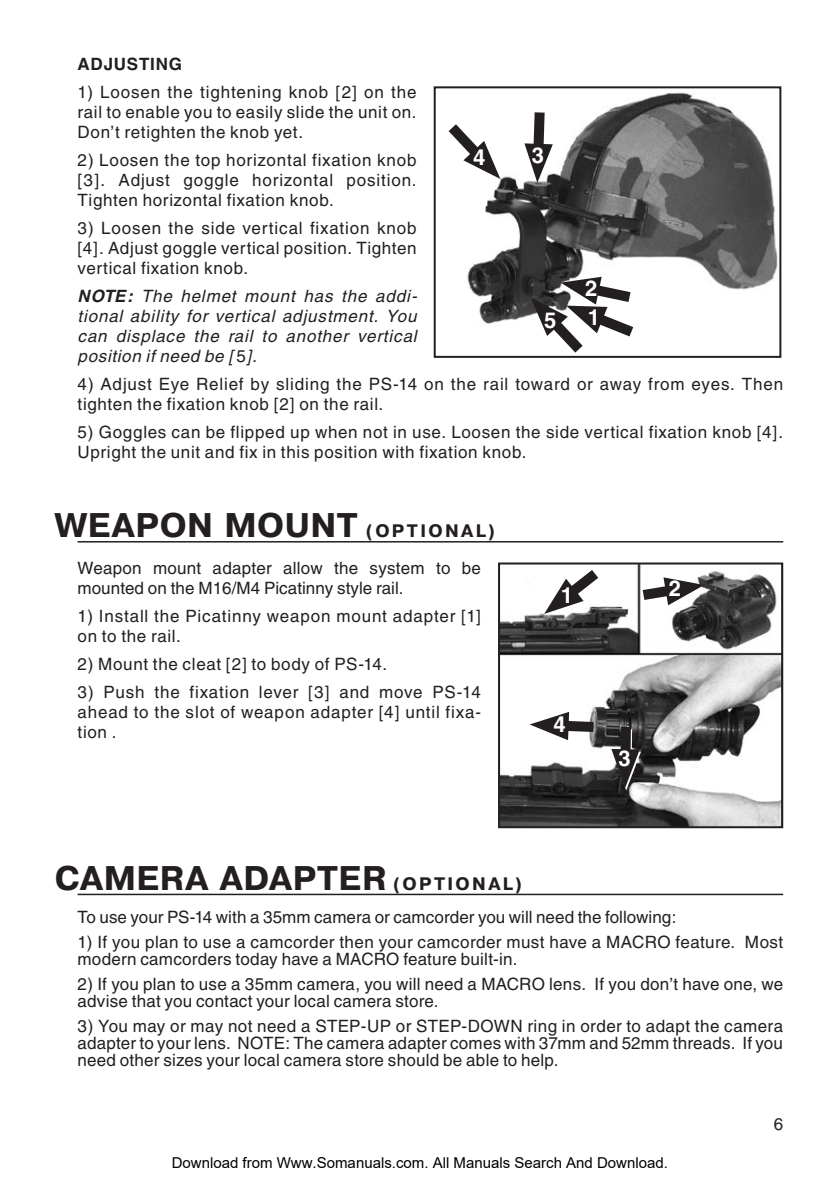
<style>
.page{position:relative;width:840px;height:1191px;background:#fff}
.page>*{position:absolute;margin:0;border:0;box-sizing:border-box;transform-origin:0 0}
.t1{font:700 34px "Pragmatica CTT";letter-spacing:.015em;color:#231f20}
.t2{font:700 22px "Helvetica";color:#fff}
.t3{font:17px/20px "Helvetica";letter-spacing:.035em;color:#231f20;text-align:justify}
.t4{font:italic 17px/20px "Helvetica";letter-spacing:.045em;color:#231f20;text-align:justify}
.t5{font:17px/17px "Helvetica";letter-spacing:.01em;color:#231f20}
.t6{font:17px/20px "Helvetica";letter-spacing:.005em;color:#231f20}
.t7{font:17px "Helvetica";color:#231f20}
.t8{font:700 17px "Helvetica";letter-spacing:.045em;color:#231f20}
.t9{font:15px "Arial";color:#000}
.s1{font-weight:700}
.s2{font-style:normal}
.s3{font-size:18px}
</style>
<div class="page">
<hr style="left:77px;top:541px;width:705px;height:1px;background:#231f20">
<hr style="left:77px;top:893px;width:705px;height:2px;background:#231f20">
<img style="left:467px;top:92px;width:311px;height:232px">
<div style="left:433px;top:86px;width:348px;height:272px;border:2px solid #231f20"></div>
<svg style="left:448px;top:97px;width:132px;height:86px"></svg>
<svg style="left:530px;top:251px;width:115px;height:107px"></svg>
<img style="left:500px;top:565px;width:279px;height:260px">
<div style="left:497px;top:562px;width:285px;height:266px;border:2px solid #231f20"></div>
<svg style="left:534px;top:562px;width:76px;height:56px"></svg>
<svg style="left:629px;top:562px;width:74px;height:63px"></svg>
<svg style="left:529px;top:689px;width:125px;height:101px"></svg>
<p class="t8" style="left:77px;top:54px;width:106px">ADJUSTING</p>
<p class="t3" style="left:77px;top:82px;width:340px">1) Loosen the tightening knob [2] on the rail to enable you to easily slide the unit on.<br>Don’t retighten the knob yet.</p>
<p class="t3" style="left:77px;top:150px;width:340px">2) Loosen the top horizontal fixation knob [3]. Adjust goggle horizontal position.<br>Tighten horizontal fixation knob.</p>
<p class="t3" style="left:77px;top:218px;width:340px">3) Loosen the side vertical fixation knob [4]. Adjust goggle vertical position. Tighten vertical fixation knob.</p>
<p class="t4" style="left:77px;top:286px;width:340px"><span class="s1">NOTE:</span> The helmet mount has the addi&shy;tional ability for vertical adjustment. You can displace the rail to another vertical position if need be [ <span class="s2">5</span>].</p>
<p class="t3" style="left:77px;top:374px;width:706px">4) Adjust Eye Relief by sliding the PS-14 on the rail toward or away from eyes. Then tighten the fixation knob [2] on the rail.</p>
<p class="t3" style="left:77px;top:422px;width:706px">5) Goggles can be flipped up when not in use. Loosen the side vertical fixation knob [4].<br>Upright the unit and fix in this position with fixation knob.</p>
<p class="t2" style="left:531px;top:142px;width:14px">3</p>
<p class="t2" style="left:473px;top:144px;width:14px">4</p>
<p class="t2" style="left:585px;top:275px;width:14px">2</p>
<p class="t2" style="left:587px;top:304px;width:14px">1</p>
<p class="t2" style="left:544px;top:307px;width:14px">5</p>
<h1 class="t1" style="left:55px;top:507px;width:441px">WEAPON MOUNT <span class="s3">(OPTIONAL)</span></h1>
<p class="t6" style="left:77px;top:557px;width:405px">Weapon mount adapter allow the system to be mounted on the M16/M4 Picatinny style rail.</p>
<p class="t3" style="left:77px;top:605px;width:404px">1) Install the Picatinny weapon mount adapter [1] on to the rail.</p>
<p class="t3" style="left:77px;top:653px;width:311px">2) Mount the cleat [2] to body of PS-14.</p>
<p class="t3" style="left:77px;top:681px;width:404px">3) Push the fixation lever [3] and move PS-14 ahead to the slot of weapon adapter [4] until fixa&shy;tion .</p>
<p class="t2" style="left:560px;top:582px;width:14px">1</p>
<p class="t2" style="left:668px;top:575px;width:14px">2</p>
<p class="t2" style="left:553px;top:711px;width:14px">4</p>
<p class="t2" style="left:618px;top:745px;width:14px">3</p>
<h1 class="t1" style="left:55px;top:860px;width:469px">CAMERA ADAPTER <span class="s3">(OPTIONAL)</span></h1>
<p class="t7" style="left:77px;top:907px;width:600px">To use your PS-14 with a 35mm camera or camcorder you will need the following:</p>
<p class="t3" style="left:77px;top:933px;width:706px;line-height:17px">1) If you plan to use a camcorder then your camcorder must have a MACRO feature. Most modern camcorders today have a MACRO feature built-in.</p>
<p class="t5" style="left:77px;top:975px;width:706px">2) If you plan to use a 35mm camera, you will need a MACRO lens. If you don’t have one, we advise that you contact your local camera store.</p>
<p class="t3" style="left:77px;top:1017px;width:706px;line-height:17px">3) You may or may not need a STEP-UP or STEP-DOWN ring in order to adapt the camera adapter to your lens. NOTE: The camera adapter comes with 37mm and 52mm threads. If you need other sizes your local camera store should be able to help.</p>
<p class="t9" style="left:172px;top:1154px;width:497px">Download from Www.Somanuals.com. All Manuals Search And Download.</p>
<p class="t3" style="left:773px;top:1114px;width:11px">6</p>
</div>
